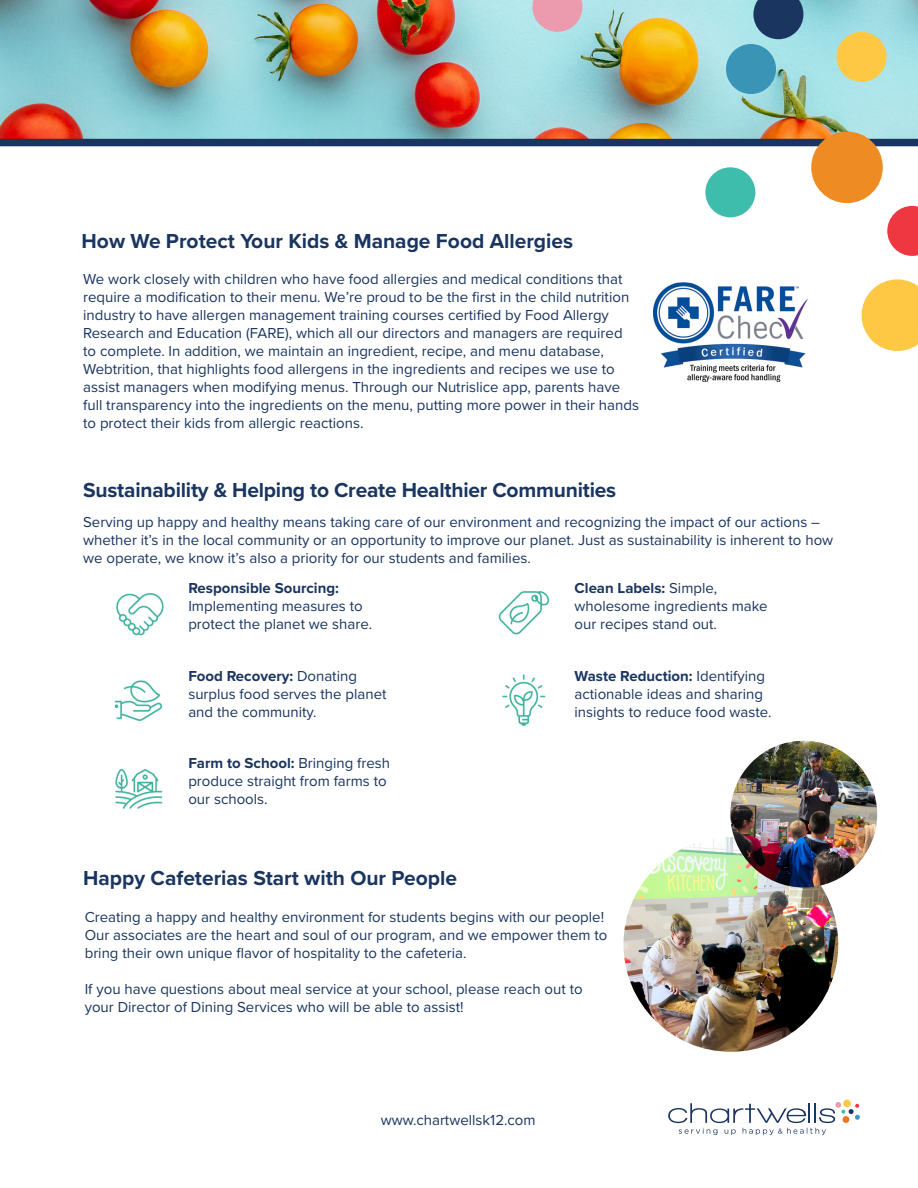
<style>
.page{position:relative;width:918px;height:1188px;background:#fff}
.page>*{position:absolute;margin:0;border:0;box-sizing:border-box;transform-origin:0 0}
.t1{font:700 21px "Proxima Nova";color:#1a355f}
.t2{font:15px/18px "Proxima Nova";color:#1a355f}
.t3{font:700 15px "Proxima Nova";color:#1a355f}
.s1{font-weight:700}
</style>
<div class="page">
<svg style="left:843px;top:1099px;width:8px;height:8px"></svg>
<svg style="left:668px;top:1102px;width:192px;height:33px"></svg>
<img style="left:0;top:0;width:918px;height:139px">
<div style="left:0;top:139px;width:918px;height:7px;background:#1a355f"></div>
<svg style="left:753px;top:0;width:50px;height:39px;background:#2f4f74"></svg>
<div style="left:726px;top:44px;width:50px;height:50px;background:#3a94b6;border-radius:50%"></div>
<div style="left:837px;top:32px;width:50px;height:50px;background:#ffc844;border-radius:50%"></div>
<svg style="left:887px;top:206px;width:31px;height:50px"></svg>
<svg style="left:532px;top:0;width:50px;height:32px;background:#e0a8b7"></svg>
<div style="left:811px;top:132px;width:72px;height:71px;background:#ef8b23;border-radius:50%"></div>
<svg style="left:862px;top:279px;width:56px;height:72px;background:#ffd061"></svg>
<img style="left:653px;top:282px;width:155px;height:100px">
<div style="left:705px;top:167px;width:50px;height:50px;background:#3ebdad;border-radius:50%"></div>
<img style="left:109px;top:582px;width:61px;height:60px;border-radius:30px">
<img style="left:109px;top:669px;width:61px;height:61px;border-radius:30px">
<img style="left:109px;top:757px;width:61px;height:60px;border-radius:30px">
<img style="left:495px;top:582px;width:61px;height:60px;border-radius:30px">
<img style="left:495px;top:669px;width:61px;height:61px;border-radius:30px">
<img style="left:624px;top:837px;width:214px;height:215px;border-radius:107px">
<img style="left:730px;top:741px;width:147px;height:146px;border-radius:73px">
<h1 class="t1" style="left:82px;top:225px;width:493px">How We Protect Your Kids &amp; Manage Food Allergies</h1>
<p class="t2" style="left:83px;top:270px;width:557px">We work closely with children who have food allergies and medical conditions that require a modification to their menu. We’re proud to be the first in the child nutrition industry to have allergen management training courses certified by Food Allergy Research and Education (FARE), which all our directors and managers are required to complete. In addition, we maintain an ingredient, recipe, and menu database, Webtrition, that highlights food allergens in the ingredients and recipes we use to assist managers when modifying menus. Through our Nutrislice app, parents have full transparency into the ingredients on the menu, putting more power in their hands to protect their kids from allergic reactions.</p>
<h1 class="t1" style="left:83px;top:474px;width:535px">Sustainability &amp; Helping to Create Healthier Communities</h1>
<p class="t2" style="left:83px;top:512px;width:752px">Serving up happy and healthy means taking care of our environment and recognizing the impact of our actions – whether it’s in the local community or an opportunity to improve our planet. Just as sustainability is inherent to how we operate, we know it’s also a priority for our students and families.</p>
<p class="t3" style="left:188px;top:577px;width:152px">Responsible Sourcing:</p>
<p class="t2" style="left:188px;top:597px;width:185px">Implementing measures to protect the planet we share.</p>
<p class="t2" style="left:188px;top:666px;width:200px"><span class="s1">Food Recovery:</span> Donating surplus food serves the planet and the community.</p>
<p class="t2" style="left:188px;top:754px;width:203px"><span class="s1">Farm to School:</span> Bringing fresh produce straight from farms to our schools.</p>
<p class="t2" style="left:575px;top:579px;width:195px"><span class="s1">Clean Labels:</span> Simple, wholesome ingredients make our recipes stand out.</p>
<p class="t2" style="left:575px;top:666px;width:199px"><span class="s1">Waste Reduction:</span> Identifying actionable ideas and sharing insights to reduce food waste.</p>
<h1 class="t1" style="left:83px;top:862px;width:375px">Happy Cafeterias Start with Our People</h1>
<p class="t2" style="left:85px;top:907px;width:524px">Creating a happy and healthy environment for students begins with our people!<br>Our associates are the heart and soul of our program, and we empower them to bring their own unique flavor of hospitality to the cafeteria.</p>
<p class="t2" style="left:85px;top:979px;width:499px">If you have questions about meal service at your school, please reach out to your Director of Dining Services who will be able to assist!</p>
<p class="t2" style="left:381px;top:1110px;width:156px">www.chartwellsk12.com</p>
</div>
